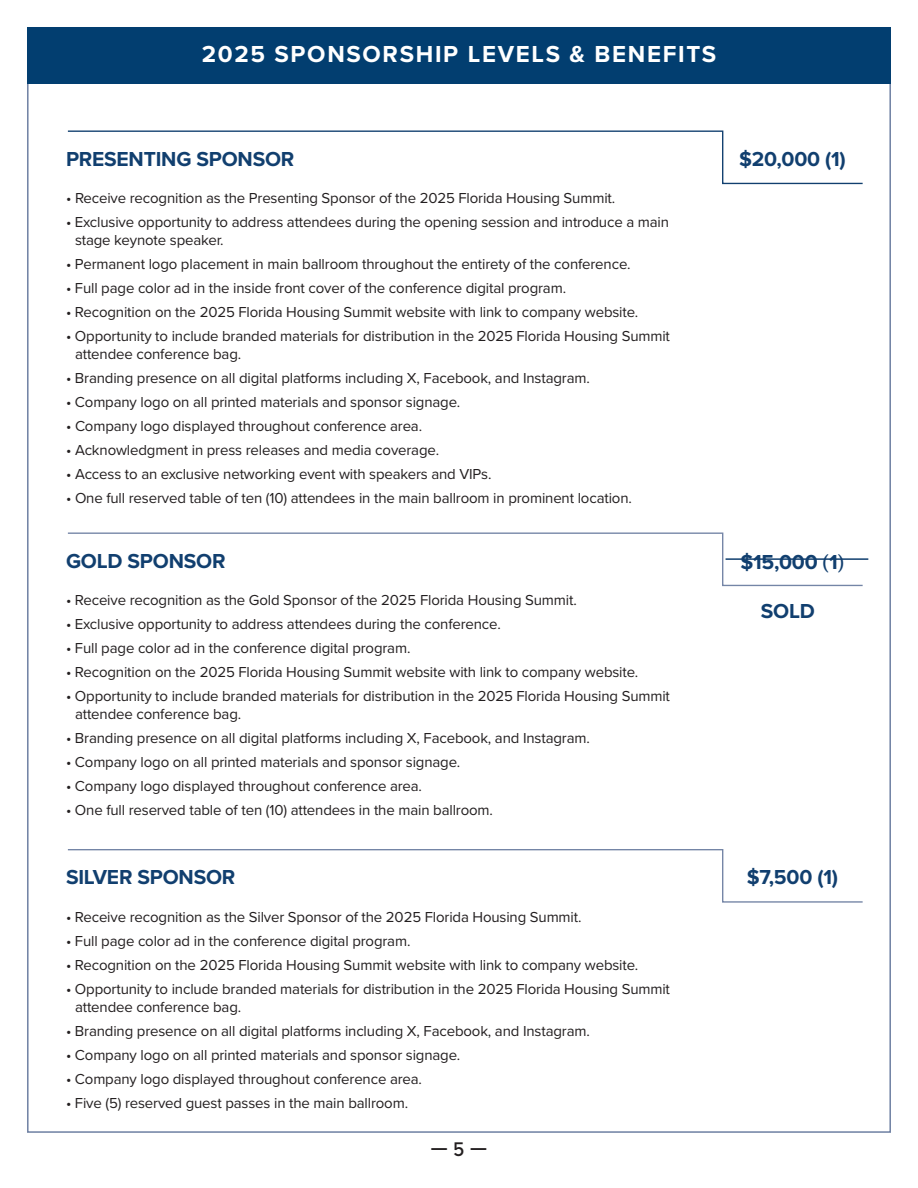
<style>
.page{position:relative;width:918px;height:1188px;background:#fff}
.page>*{position:absolute;margin:0;border:0;box-sizing:border-box;transform-origin:0 0}
.t1{font:700 24px "Proxima Nova";letter-spacing:.07em;color:#fff}
.t2{font:700 21px "Proxima Nova";letter-spacing:-.01em;color:#113f6f}
.t3{font:500 19.5px "Uniform";color:#231f20}
.t4{font:15px/18px "Proxima Nova";letter-spacing:-.01em;color:#231f20}
.s1{font-family:"Minion Pro"}
.s2{font-family:"FONTSPRINGDEMO Proxima Nova"}
</style>
<div class="page">
<div style="left:27px;top:27px;width:864px;height:56px;background:#023e70"></div>
<svg style="left:67px;top:130px;width:796px;height:55px"></svg>
<svg style="left:67px;top:532px;width:796px;height:55px"></svg>
<svg style="left:67px;top:849px;width:796px;height:54px"></svg>
<hr style="left:726px;top:558px;width:142px;height:2px;background:#113f6f">
<h1 class="t1" style="left:202px;top:43px;width:516px">2025 SPONSORSHIP LEVELS &amp; BENEFITS</h1>
<h2 class="t2" style="left:66px;top:150px;width:230px">PRESENTING SPONSOR</h2>
<h2 class="t2" style="left:739px;top:150px;width:108px">$20,000 (1)</h2>
<p class="t4" style="left:66px;top:190px;width:551px">• Receive recognition as the Presenting Sponsor of the 2025 Florida Housing Summit.</p>
<p class="t4" style="left:75px;top:214px;width:596px;text-indent:-9px">• Exclusive opportunity to address attendees during the opening session and introduce a main stage keynote speaker.</p>
<p class="t4" style="left:66px;top:256px;width:566px">• Permanent logo placement in main ballroom throughout the entirety of the conference.</p>
<p class="t4" style="left:66px;top:280px;width:502px">• Full page color ad in the inside front cover of the conference digital program.</p>
<p class="t4" style="left:66px;top:304px;width:574px">• Recognition on the 2025 Florida Housing Summit website with link to company website.</p>
<p class="t4" style="left:75px;top:328px;width:597px;text-indent:-9px">• Opportunity to include branded materials for distribution in the 2025 Florida Housing Summit attendee conference bag.</p>
<p class="t4" style="left:66px;top:370px;width:525px">• Branding presence on all digital platforms including X, Facebook, and Instagram.</p>
<p class="t4" style="left:66px;top:394px;width:396px">• Company logo on all printed materials and sponsor signage.</p>
<p class="t4" style="left:66px;top:418px;width:358px">• Company logo displayed throughout conference area.</p>
<p class="t4" style="left:66px;top:442px;width:375px">• Acknowledgment in press releases and media coverage.</p>
<p class="t4" style="left:66px;top:466px;width:427px">• Access to an exclusive networking event with speakers and VIPs.</p>
<p class="t4" style="left:66px;top:490px;width:567px">• One full reserved table of ten (10) attendees in the main ballroom in prominent location.</p>
<h2 class="t2" style="left:66px;top:552px;width:161px">GOLD SPONSOR</h2>
<h2 class="t2" style="left:740px;top:553px;width:106px">$15,000 <span class="s1">(</span><span class="s2">1</span><span class="s1">)</span></h2>
<p class="t4" style="left:66px;top:592px;width:512px">• Receive recognition as the Gold Sponsor of the 2025 Florida Housing Summit.</p>
<p class="t4" style="left:66px;top:616px;width:436px">• Exclusive opportunity to address attendees during the conference.</p>
<p class="t4" style="left:66px;top:640px;width:346px">• Full page color ad in the conference digital program.</p>
<p class="t4" style="left:66px;top:664px;width:574px">• Recognition on the 2025 Florida Housing Summit website with link to company website.</p>
<p class="t4" style="left:75px;top:688px;width:597px;text-indent:-9px">• Opportunity to include branded materials for distribution in the 2025 Florida Housing Summit attendee conference bag.</p>
<p class="t4" style="left:66px;top:730px;width:525px">• Branding presence on all digital platforms including X, Facebook, and Instagram.</p>
<p class="t4" style="left:66px;top:754px;width:396px">• Company logo on all printed materials and sponsor signage.</p>
<p class="t4" style="left:66px;top:778px;width:358px">• Company logo displayed throughout conference area.</p>
<p class="t4" style="left:66px;top:802px;width:428px">• One full reserved table of ten (10) attendees in the main ballroom.</p>
<h2 class="t2" style="left:761px;top:602px;width:56px">SOLD</h2>
<h2 class="t2" style="left:66px;top:868px;width:171px">SILVER SPONSOR</h2>
<h2 class="t2" style="left:747px;top:868px;width:93px">$7,500 (1)</h2>
<p class="t4" style="left:66px;top:908px;width:517px">• Receive recognition as the Silver Sponsor of the 2025 Florida Housing Summit.</p>
<p class="t4" style="left:66px;top:932px;width:346px">• Full page color ad in the conference digital program.</p>
<p class="t4" style="left:66px;top:956px;width:574px">• Recognition on the 2025 Florida Housing Summit website with link to company website.</p>
<p class="t4" style="left:75px;top:980px;width:597px;text-indent:-9px">• Opportunity to include branded materials for distribution in the 2025 Florida Housing Summit attendee conference bag.</p>
<p class="t4" style="left:66px;top:1022px;width:525px">• Branding presence on all digital platforms including X, Facebook, and Instagram.</p>
<p class="t4" style="left:66px;top:1046px;width:396px">• Company logo on all printed materials and sponsor signage.</p>
<p class="t4" style="left:66px;top:1070px;width:358px">• Company logo displayed throughout conference area.</p>
<p class="t4" style="left:66px;top:1094px;width:344px">• Five (5) reserved guest passes in the main ballroom.</p>
<h3 class="t3" style="left:431px;top:1138px;width:58px">— 5 —</h3>
</div>
